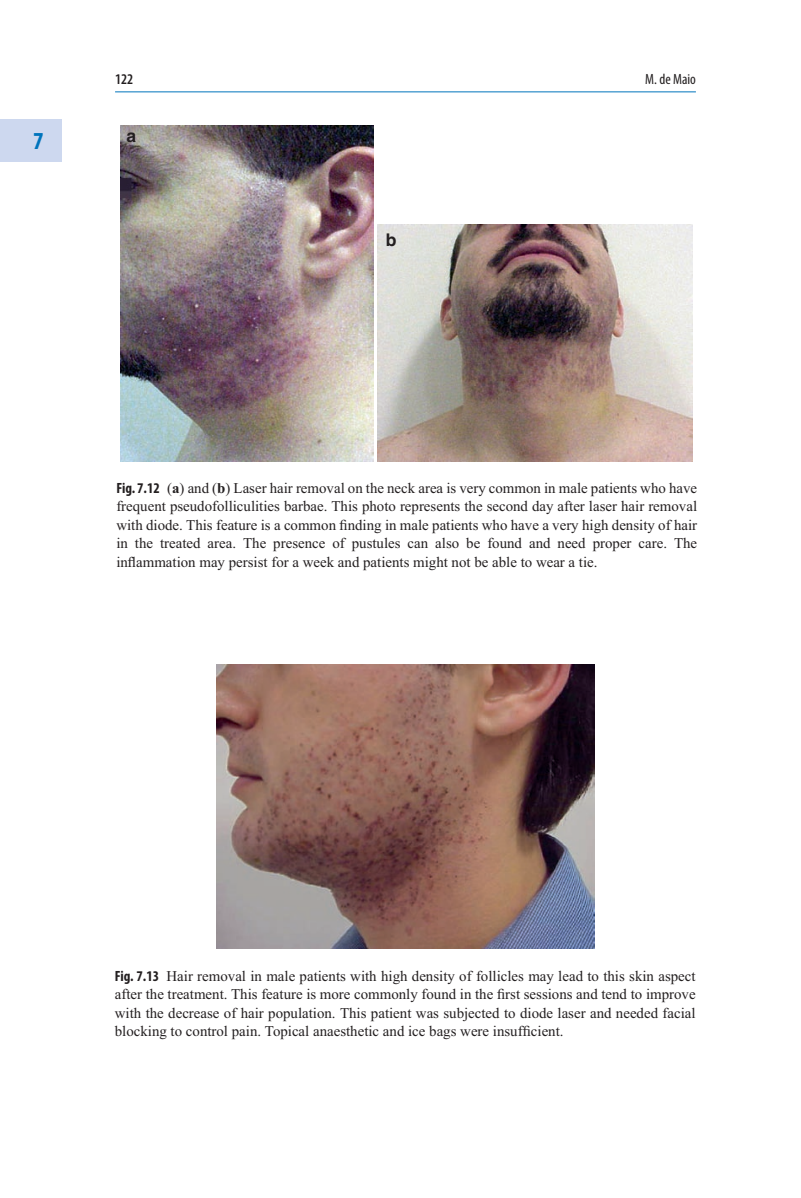
<style>
.page{position:relative;width:801px;height:1198px;background:#fff}
.page>*{position:absolute;margin:0;border:0;box-sizing:border-box;transform-origin:0 0}
.t1{font:700 condensed 24.5px "Myriad Pro";color:#0074bc}
.t2{font:700 17.5px "Helvetica";color:#231f20}
.t3{font:14.88px/18.4px "Times New Roman";color:#231f20;text-align:justify}
.t4{font:condensed 14.88px "Myriad Pro";color:#231f20}
.t5{font:600 condensed 14.88px "Myriad Pro";color:#231f20}
.s1{font-family:"Myriad Pro";font-weight:700;font-stretch:condensed}
.s2{font-weight:700}
</style>
<div class="page">
<hr style="left:115px;top:91px;width:580px;height:1px;background:#0074bc">
<div style="left:0;top:119px;width:61px;height:42px;background:#cdd8ef"></div>
<img style="left:120px;top:125px;width:253px;height:336px">
<img style="left:377px;top:224px;width:315px;height:237px">
<img style="left:216px;top:664px;width:378px;height:284px">
<p class="t5" style="left:115px;top:71px;width:20px">122</p>
<p class="t4" style="left:645px;top:71px;width:52px">M. de Maio</p>
<p class="t1" style="left:33px;top:128px;width:12px">7</p>
<p class="t2" style="left:126px;top:125px;width:11px">a</p>
<p class="t2" style="left:386px;top:229px;width:12px">b</p>
<p class="t3" style="left:116px;top:478px;width:582px"><span class="s1">Fig. 7.12</span> (<span class="s2">a</span>) and (<span class="s2">b</span>) Laser hair removal on the neck area is very common in male patients who have frequent pseudofolliculities barbae. This photo represents the second day after laser hair removal with diode. This feature is a common finding in male patients who have a very high density of hair in the treated area. The presence of pustules can also be found and need proper care. The inflammation may persist for a week and patients might not be able to wear a tie.</p>
<p class="t3" style="left:115px;top:966px;width:582px"><span class="s1">Fig. 7.13</span> Hair removal in male patients with high density of follicles may lead to this skin aspect after the treatment. This feature is more commonly found in the first sessions and tend to improve with the decrease of hair population. This patient was subjected to diode laser and needed facial blocking to control pain. Topical anaesthetic and ice bags were insufficient.</p>
</div>
